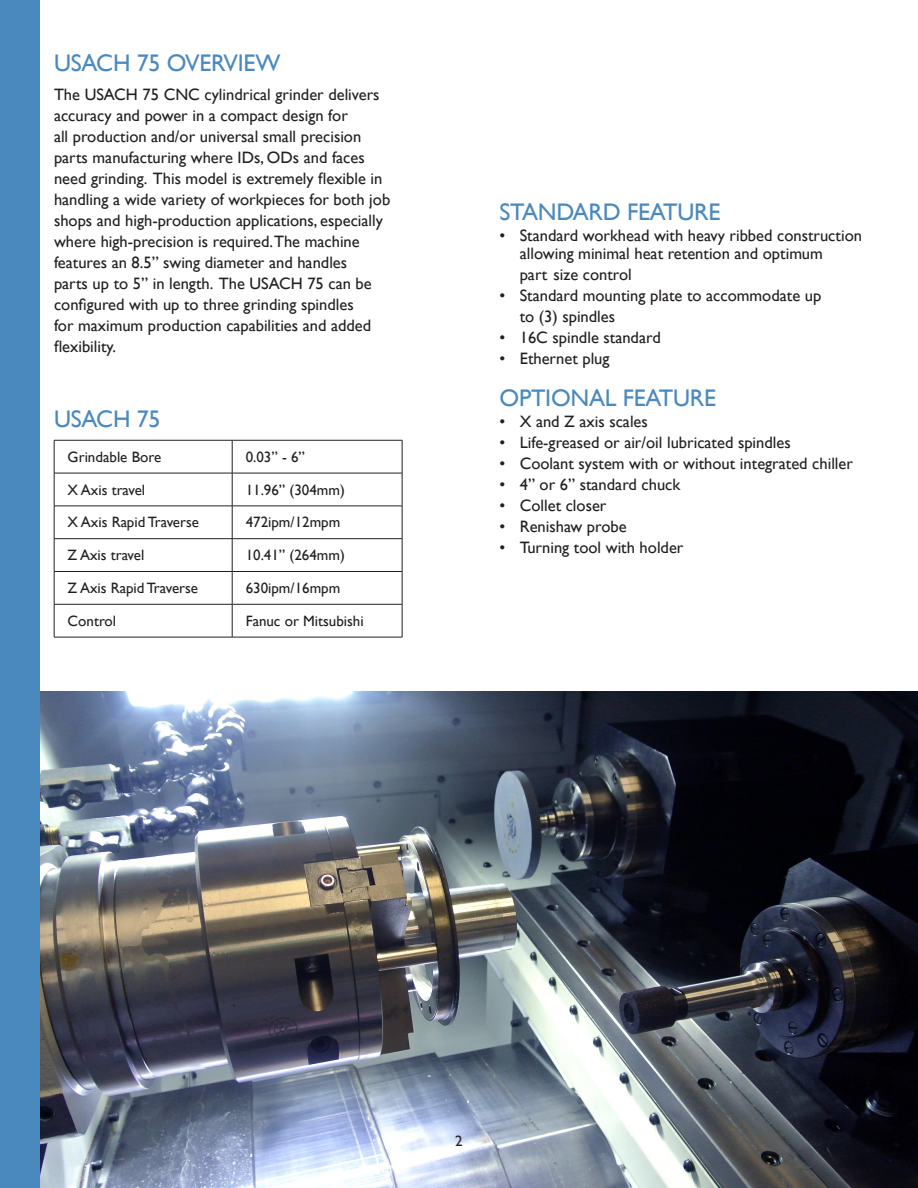
<style>
.page{position:relative;width:918px;height:1188px;background:#fff}
.page>*{position:absolute;margin:0;border:0;box-sizing:border-box;transform-origin:0 0}
.t1{font:24px "Gill Sans";letter-spacing:-.01em;color:#4a89be}
.t2{font:16.5px/21px "Gill Sans";color:#231f20}
.t3{font:15px "Gill Sans";color:#231f20}
</style>
<div class="page">
<img style="left:39px;top:692px;width:879px;height:496px">
<hr style="left:54px;top:440px;width:178px;height:1px;background:#231f20">
<hr style="left:54px;top:440px;width:1px;height:33px;background:#231f20">
<hr style="left:232px;top:440px;width:170px;height:1px;background:#231f20">
<hr style="left:232px;top:440px;width:1px;height:33px;background:#231f20">
<hr style="left:402px;top:440px;width:1px;height:33px;background:#231f20">
<hr style="left:54px;top:473px;width:178px;height:1px;background:#231f20">
<hr style="left:54px;top:473px;width:1px;height:33px;background:#231f20">
<hr style="left:232px;top:473px;width:170px;height:1px;background:#231f20">
<hr style="left:232px;top:473px;width:1px;height:33px;background:#231f20">
<hr style="left:402px;top:473px;width:1px;height:33px;background:#231f20">
<hr style="left:54px;top:506px;width:178px;height:1px;background:#231f20">
<hr style="left:54px;top:506px;width:1px;height:33px;background:#231f20">
<hr style="left:232px;top:506px;width:170px;height:1px;background:#231f20">
<hr style="left:232px;top:506px;width:1px;height:33px;background:#231f20">
<hr style="left:402px;top:506px;width:1px;height:33px;background:#231f20">
<hr style="left:54px;top:538px;width:178px;height:1px;background:#231f20">
<hr style="left:54px;top:539px;width:1px;height:32px;background:#231f20">
<hr style="left:232px;top:538px;width:170px;height:1px;background:#231f20">
<hr style="left:232px;top:539px;width:1px;height:32px;background:#231f20">
<hr style="left:402px;top:539px;width:1px;height:32px;background:#231f20">
<hr style="left:54px;top:571px;width:178px;height:1px;background:#231f20">
<hr style="left:54px;top:572px;width:1px;height:32px;background:#231f20">
<hr style="left:232px;top:571px;width:170px;height:1px;background:#231f20">
<hr style="left:232px;top:572px;width:1px;height:32px;background:#231f20">
<hr style="left:402px;top:572px;width:1px;height:32px;background:#231f20">
<hr style="left:54px;top:604px;width:178px;height:1px;background:#231f20">
<hr style="left:54px;top:604px;width:1px;height:33px;background:#231f20">
<hr style="left:232px;top:604px;width:170px;height:1px;background:#231f20">
<hr style="left:232px;top:604px;width:1px;height:33px;background:#231f20">
<hr style="left:402px;top:604px;width:1px;height:33px;background:#231f20">
<hr style="left:54px;top:637px;width:178px;height:1px;background:#231f20">
<hr style="left:232px;top:637px;width:170px;height:1px;background:#231f20">
<div style="left:0;top:0;width:39px;height:1188px;background:#4a89be"></div>
<p class="t1" style="left:54px;top:49px;width:228px">USACH 75 OVERVIEW</p>
<p class="t2" style="left:54px;top:84px;width:338px">The USACH 75 CNC cylindrical grinder delivers accuracy and power in a compact design for<br>all production and/or universal small precision parts manufacturing where IDs, ODs and faces need grinding. This model is extremely flexible in handling a wide variety of workpieces for both job shops and high-production applications, especially where high-precision is required.The machine features an 8.5” swing diameter and handles<br>parts up to 5” in length. The USACH 75 can be configured with up to three grinding spindles<br>for maximum production capabilities and added flexibility.</p>
<p class="t1" style="left:54px;top:405px;width:108px">USACH 75</p>
<p class="t3" style="left:68px;top:448px;width:95px">Grindable Bore</p>
<p class="t3" style="left:246px;top:448px;width:61px">0.03” - 6”</p>
<p class="t3" style="left:68px;top:481px;width:79px">X Axis travel</p>
<p class="t3" style="left:246px;top:481px;width:101px">11.96” (304mm)</p>
<p class="t3" style="left:68px;top:514px;width:133px">X Axis Rapid Traverse</p>
<p class="t3" style="left:246px;top:514px;width:96px">472ipm/12mpm</p>
<p class="t3" style="left:68px;top:546px;width:78px">Z Axis travel</p>
<p class="t3" style="left:246px;top:546px;width:101px">10.41” (264mm)</p>
<p class="t3" style="left:68px;top:579px;width:132px">Z Axis Rapid Traverse</p>
<p class="t3" style="left:246px;top:579px;width:96px">630ipm/16mpm</p>
<p class="t3" style="left:68px;top:612px;width:50px">Control</p>
<p class="t3" style="left:246px;top:612px;width:120px">Fanuc or Mitsubishi</p>
<p class="t1" style="left:500px;top:198px;width:222px">STANDARD FEATURE</p>
<p class="t2" style="left:520px;top:227px;width:344px;line-height:18px;text-indent:-20px">• Standard workhead with heavy ribbed construction allowing minimal heat retention and optimum</p>
<p class="t2" style="left:520px;top:265px;width:113px">part size control</p>
<p class="t2" style="left:520px;top:286px;width:303px;text-indent:-20px">• Standard mounting plate to accommodate up to (3) spindles</p>
<p class="t2" style="left:500px;top:328px;width:163px">• 16C spindle standard</p>
<p class="t2" style="left:500px;top:349px;width:112px">• Ethernet plug</p>
<p class="t1" style="left:500px;top:384px;width:218px">OPTIONAL FEATURE</p>
<p class="t2" style="left:500px;top:412px;width:150px">• X and Z axis scales</p>
<p class="t2" style="left:500px;top:433px;width:293px">• Life-greased or air/oil lubricated spindles</p>
<p class="t2" style="left:500px;top:454px;width:355px">• Coolant system with or without integrated chiller</p>
<p class="t2" style="left:500px;top:475px;width:182px">• 4” or 6” standard chuck</p>
<p class="t2" style="left:500px;top:496px;width:108px">• Collet closer</p>
<p class="t2" style="left:500px;top:517px;width:129px">• Renishaw probe</p>
<p class="t2" style="left:500px;top:538px;width:185px">• Turning tool with holder</p>
<p class="t3" style="left:455px;top:1132px;width:9px">2</p>
</div>
